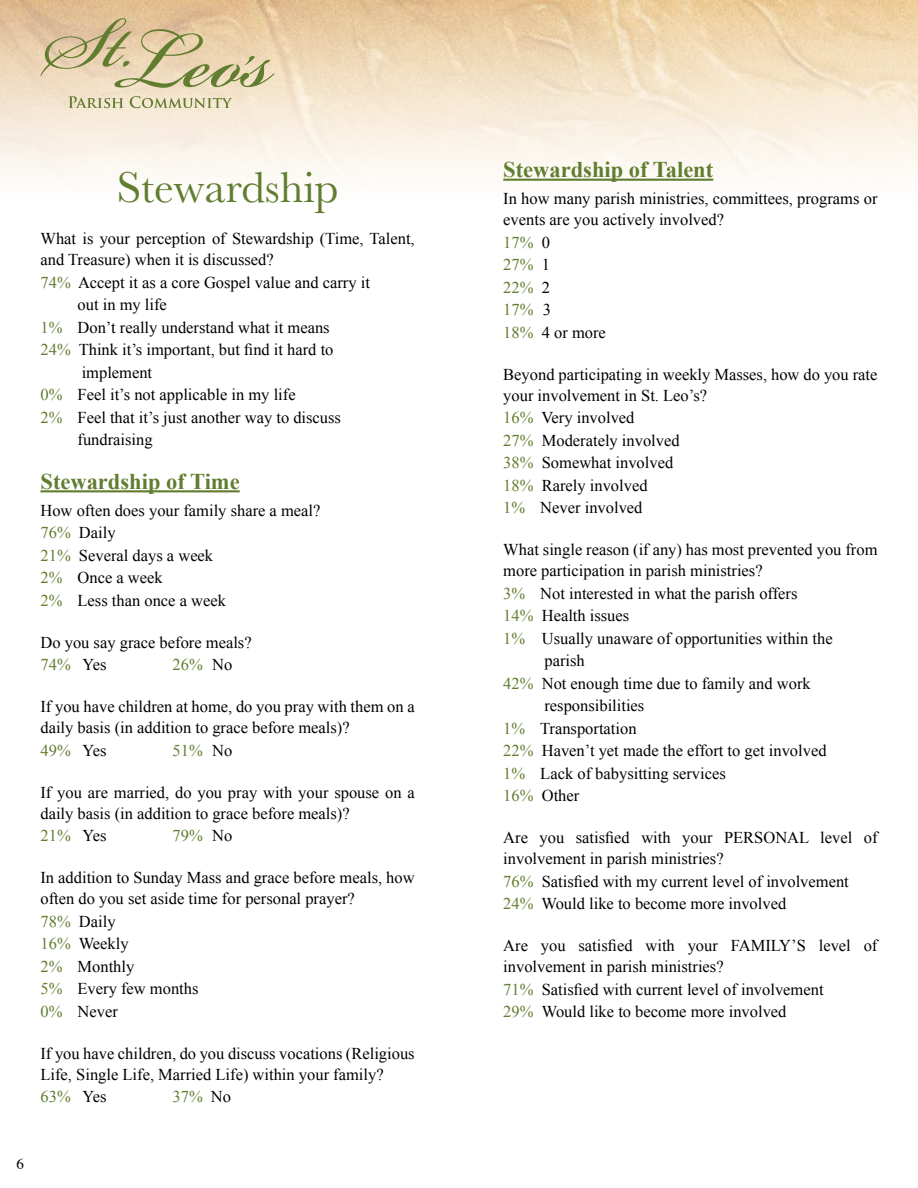
<style>
.page{position:relative;width:918px;height:1188px;background:#fff}
.page>*{position:absolute;margin:0;border:0;box-sizing:border-box;transform-origin:0 0}
.t1{font:45px "Baskerville";color:#617d2f}
.t2{font:700 22.5px "Times New Roman";color:#617d2f}
.t3{font:16.5px/22.5px "Times New Roman";color:#000}
.t4{font:16.5px/22.5px "Times New Roman";color:#617d2f}
.t5{font:15px "Times";color:#000}
.s1{color:#617d2f}
.s2{color:#000}
</style>
<div class="page">
<svg style="left:68px;top:96px;width:164px;height:12px"></svg>
<svg style="left:40px;top:18px;width:235px;height:70px"></svg>
<hr style="left:40px;top:490px;width:200px;height:2px;background:#617d2f">
<hr style="left:503px;top:179px;width:210px;height:2px;background:#617d2f">
<h1 class="t1" style="left:117px;top:159px;width:223px">Stewardship</h1>
<p class="t3" style="left:40px;top:228px;width:376px;line-height:21px">What is your perception of Stewardship (Time, Talent, and Treasure) when it is discussed?</p>
<p class="t3" style="left:40px;top:271px;width:331px"><span class="s1">74%</span> Accept it as a core Gospel value and carry it</p>
<p class="t3" style="left:78px;top:293px;width:91px">out in my life</p>
<p class="t3" style="left:40px;top:316px;width:291px"><span class="s1">1%</span> Don’t really understand what it means</p>
<p class="t3" style="left:40px;top:338px;width:295px"><span class="s1">24%</span> Think it’s important, but find it hard to</p>
<p class="t3" style="left:82px;top:361px;width:72px">implement</p>
<p class="t3" style="left:40px;top:383px;width:257px"><span class="s1">0%</span> Feel it’s not applicable in my life</p>
<p class="t3" style="left:40px;top:406px;width:302px"><span class="s1">2%</span> Feel that it’s just another way to discuss</p>
<p class="t3" style="left:78px;top:428px;width:77px">fundraising</p>
<h2 class="t2" style="left:40px;top:466px;width:201px">Stewardship of Time</h2>
<p class="t3" style="left:40px;top:499px;width:281px">How often does your family share a meal?<br><span class="s1">76%</span> Daily<br><span class="s1">21%</span> Several days a week<br><span class="s1">2%</span> Once a week<br><span class="s1">2%</span> Less than once a week</p>
<p class="t3" style="left:40px;top:631px;width:213px">Do you say grace before meals?<br><span class="s1">74%</span> Yes</p>
<p class="t4" style="left:172px;top:653px;width:61px">26% <span class="s2">No</span></p>
<p class="t3" style="left:40px;top:696px;width:376px;line-height:21px">If you have children at home, do you pray with them on a daily basis (in addition to grace before meals)?</p>
<p class="t4" style="left:40px;top:739px;width:68px">49% <span class="s2">Yes</span></p>
<p class="t4" style="left:172px;top:739px;width:61px">51% <span class="s2">No</span></p>
<p class="t3" style="left:40px;top:782px;width:376px;line-height:21px">If you are married, do you pray with your spouse on a daily basis (in addition to grace before meals)?</p>
<p class="t4" style="left:40px;top:824px;width:68px">21% <span class="s2">Yes</span></p>
<p class="t4" style="left:172px;top:824px;width:61px">79% <span class="s2">No</span></p>
<p class="t3" style="left:40px;top:867px;width:376px;line-height:21px">In addition to Sunday Mass and grace before meals, how often do you set aside time for personal prayer?</p>
<p class="t3" style="left:40px;top:910px;width:160px"><span class="s1">78%</span> Daily<br><span class="s1">16%</span> Weekly<br><span class="s1">2%</span> Monthly<br><span class="s1">5%</span> Every few months<br><span class="s1">0%</span> Never</p>
<p class="t3" style="left:40px;top:1043px;width:376px;line-height:21px">If you have children, do you discuss vocations (Religious<br>Life, Single Life, Married Life) within your family?</p>
<p class="t4" style="left:40px;top:1085px;width:68px">63% <span class="s2">Yes</span></p>
<p class="t4" style="left:172px;top:1085px;width:60px">37% <span class="s2">No</span></p>
<p class="t5" style="left:16px;top:1150px;width:9px">6</p>
<h2 class="t2" style="left:503px;top:154px;width:212px">Stewardship of Talent</h2>
<p class="t3" style="left:503px;top:188px;width:376px;line-height:21px">In how many parish ministries, committees, programs or events are you actively involved?</p>
<p class="t4" style="left:503px;top:231px;width:104px">17% <span class="s2">0<br></span>27% <span class="s2">1<br></span>22% <span class="s2">2<br></span>17% <span class="s2">3<br></span>18% <span class="s2">4 or more</span></p>
<p class="t3" style="left:503px;top:363px;width:376px;line-height:21px">Beyond participating in weekly Masses, how do you rate your involvement in St. Leo’s?</p>
<p class="t3" style="left:503px;top:406px;width:178px"><span class="s1">16%</span> Very involved<br><span class="s1">27%</span> Moderately involved<br><span class="s1">38%</span> Somewhat involved<br><span class="s1">18%</span> Rarely involved<br><span class="s1">1%</span> Never involved</p>
<p class="t3" style="left:503px;top:539px;width:376px;line-height:21px">What single reason (if any) has most prevented you from more participation in parish ministries?</p>
<p class="t3" style="left:503px;top:582px;width:296px"><span class="s1">3%</span> Not interested in what the parish offers</p>
<p class="t3" style="left:503px;top:604px;width:128px"><span class="s1">14%</span> Health issues</p>
<p class="t3" style="left:503px;top:627px;width:331px"><span class="s1">1%</span> Usually unaware of opportunities within the</p>
<p class="t3" style="left:544px;top:649px;width:42px">parish</p>
<p class="t3" style="left:503px;top:672px;width:309px"><span class="s1">42%</span> Not enough time due to family and work</p>
<p class="t3" style="left:544px;top:694px;width:101px">responsibilities</p>
<p class="t3" style="left:503px;top:717px;width:135px"><span class="s1">1%</span> Transportation</p>
<p class="t3" style="left:503px;top:739px;width:325px"><span class="s1">22%</span> Haven’t yet made the effort to get involved</p>
<p class="t3" style="left:503px;top:762px;width:224px"><span class="s1">1%</span> Lack of babysitting services</p>
<p class="t3" style="left:503px;top:784px;width:78px"><span class="s1">16%</span> Other</p>
<p class="t3" style="left:503px;top:827px;width:376px;line-height:21px">Are you satisfied with your PERSONAL level of involvement in parish ministries?</p>
<p class="t3" style="left:503px;top:870px;width:347px"><span class="s1">76%</span> Satisfied with my current level of involvement<br><span class="s1">24%</span> Would like to become more involved</p>
<p class="t3" style="left:503px;top:935px;width:376px;line-height:21px">Are you satisfied with your FAMILY’S level of involvement in parish ministries?</p>
<p class="t3" style="left:503px;top:978px;width:322px"><span class="s1">71%</span> Satisfied with current level of involvement<br><span class="s1">29%</span> Would like to become more involved</p>
</div>
